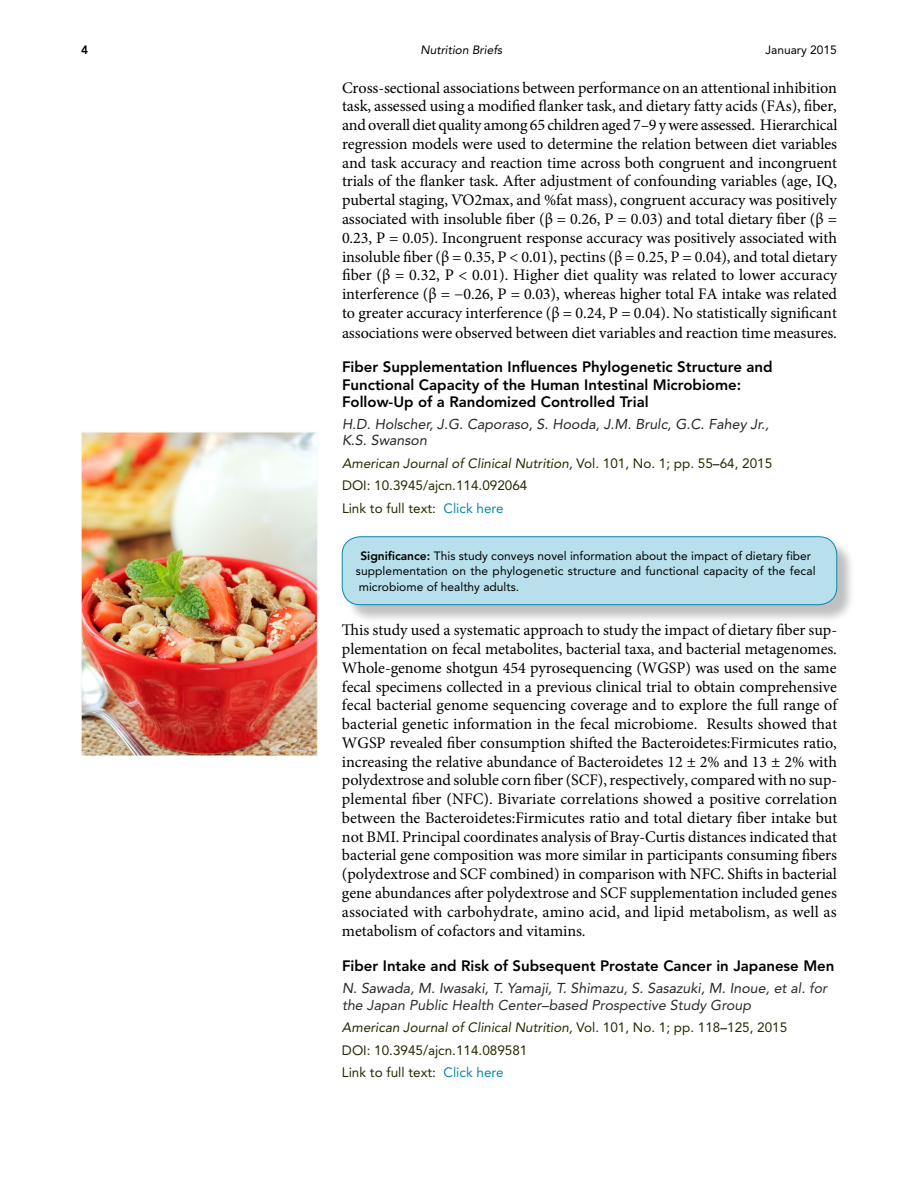
<style>
.page{position:relative;width:918px;height:1188px;background:#fff}
.page>*{position:absolute;margin:0;border:0;box-sizing:border-box;transform-origin:0 0}
.t1{font:16.2px/18.8px "Minion Pro";letter-spacing:-.005em;color:#000;text-align:justify}
.t2{font:16.2px "Times New Roman";color:#000}
.t3{font:800 15px/17.2px "Avenir LT Std";color:#000}
.t4{font:italic 14.25px/16.5px "Avenir LT Std";color:#302a2a}
.t5{font:italic 14.25px/16.5px "Avenir LT Std";color:#262626}
.t6{font:13.5px/22.5px "Avenir LT Std";color:#272700}
.t7{font:12px/15.8px "Avenir LT Std";color:#000}
.t8{font:italic 12px "Avenir LT Std";color:#000}
.t9{font:800 12px "Avenir LT Std";color:#000}
.s1{color:#302a2a}
.s2{font-style:italic}
.s3{color:#000}
.s4{color:#0788a7}
.s5{font-weight:800}
.s6{color:#262626}
</style>
<div class="page">
<img style="left:83px;top:434px;width:233px;height:320px">
<div style="left:81px;top:432px;width:237px;height:324px;border:1px solid #f7fbf2"></div>
<div style="left:344px;top:539px;width:512px;height:84px;background:#000;opacity:.25"></div>
<div style="left:342px;top:537px;width:495px;height:68px;background:#b8e0ec;border-radius:18px"></div>
<div style="left:342px;top:537px;width:495px;height:68px;border:1px solid #0788a7;border-radius:18px"></div>
<p class="t9" style="left:81px;top:43px;width:9px">4</p>
<p class="t8" style="left:420px;top:43px;width:83px">Nutrition Briefs</p>
<p class="t7" style="left:765px;top:42px;width:73px">January 2015</p>
<p class="t1" style="left:342px;top:78px;width:497px">Cross-sectional associations between performance on an attentional inhibition task, assessed using a modified flanker task, and dietary fatty acids (FAs), fiber, and overall diet quality among 65 children aged 7–9 y were assessed. Hierarchical regression models were used to determine the relation between diet variables and task accuracy and reaction time across both congruent and incongruent trials of the flanker task. After adjustment of confounding variables (age, IQ, pubertal staging, VO2max, and %fat mass), congruent accuracy was positively</p>
<p class="t2" style="left:463px;top:189px;width:3px">̇</p>
<p class="t1" style="left:342px;top:209px;width:497px">associated with insoluble fiber (β = 0.26, P = 0.03) and total dietary fiber (β = 0.23, P = 0.05). Incongruent response accuracy was positively associated with insoluble fiber (β = 0.35, P &lt; 0.01), pectins (β = 0.25, P = 0.04), and total dietary fiber (β = 0.32, P &lt; 0.01). Higher diet quality was related to lower accuracy interference (β = −0.26, P = 0.03), whereas higher total FA intake was related to greater accuracy interference (β = 0.24, P = 0.04). No statistically significant associations were observed between diet variables and reaction time measures.</p>
<p class="t3" style="left:342px;top:359px;width:432px">Fiber Supplementation Influences Phylogenetic Structure and<br>Functional Capacity of the Human Intestinal Microbiome:<br>Follow-Up of a Randomized Controlled Trial</p>
<p class="t5" style="left:342px;top:416px;width:429px">H.D. Holscher<span class="s1">,</span> J.G. Caporaso<span class="s1">,</span> S. Hooda<span class="s1">,</span> J.M. Brulc<span class="s1">,</span> G.C. Fahey Jr.<span class="s1">,<br></span>K.S. Swanson</p>
<p class="t6" style="left:342px;top:452px;width:432px"><span class="s2">American Journal of Clinical Nutrition,</span> Vol. 101, No. 1; pp. 55<span class="s3">–</span>64, 2015<br>DOI: 10.3945/ajcn.114.092064<br>Link to full text: <span class="s4">Click here</span></p>
<p class="t7" style="left:356px;top:548px;width:461px;text-indent:4px"><span class="s5">Significance:</span> This study conveys novel information about the impact of dietary fiber supplementation on the phylogenetic structure and functional capacity of the fecal microbiome of healthy adults.</p>
<p class="t1" style="left:342px;top:621px;width:497px">This study used a systematic approach to study the impact of dietary fiber sup&shy;plementation on fecal metabolites, bacterial taxa, and bacterial metagenomes.<br>Whole-genome shotgun 454 pyrosequencing (WGSP) was used on the same fecal specimens collected in a previous clinical trial to obtain comprehensive fecal bacterial genome sequencing coverage and to explore the full range of bacterial genetic information in the fecal microbiome. Results showed that WGSP revealed fiber consumption shifted the Bacteroidetes:Firmicutes ratio, increasing the relative abundance of Bacteroidetes 12 ± 2% and 13 ± 2% with polydextrose and soluble corn fiber (SCF), respectively, compared with no sup&shy;plemental fiber (NFC). Bivariate correlations showed a positive correlation between the Bacteroidetes:Firmicutes ratio and total dietary fiber intake but not BMI. Principal coordinates analysis of Bray-Curtis distances indicated that bacterial gene composition was more similar in participants consuming fibers (polydextrose and SCF combined) in comparison with NFC. Shifts in bacterial gene abundances after polydextrose and SCF supplementation included genes associated with carbohydrate, amino acid, and lipid metabolism, as well as metabolism of cofactors and vitamins.</p>
<p class="t3" style="left:342px;top:957px;width:494px">Fiber Intake and Risk of Subsequent Prostate Cancer in Japanese Men</p>
<p class="t4" style="left:342px;top:980px;width:487px"><span class="s6">N. Sawada</span>, <span class="s6">M. Iwasaki</span>, <span class="s6">T. Yamaji</span>, <span class="s6">T. Shimazu</span>, <span class="s6">S. Sasazuki</span>, <span class="s6">M. Inoue</span>, et al. for the Japan Public Health Center–based Prospective Study Group</p>
<p class="t6" style="left:342px;top:1016px;width:447px"><span class="s2">American Journal of Clinical Nutrition,</span> Vol. 101, No. 1; pp. 118<span class="s3">–</span>125, 2015<br>DOI: 10.3945/ajcn.114.089581<br>Link to full text: <span class="s4">Click here</span></p>
</div>
